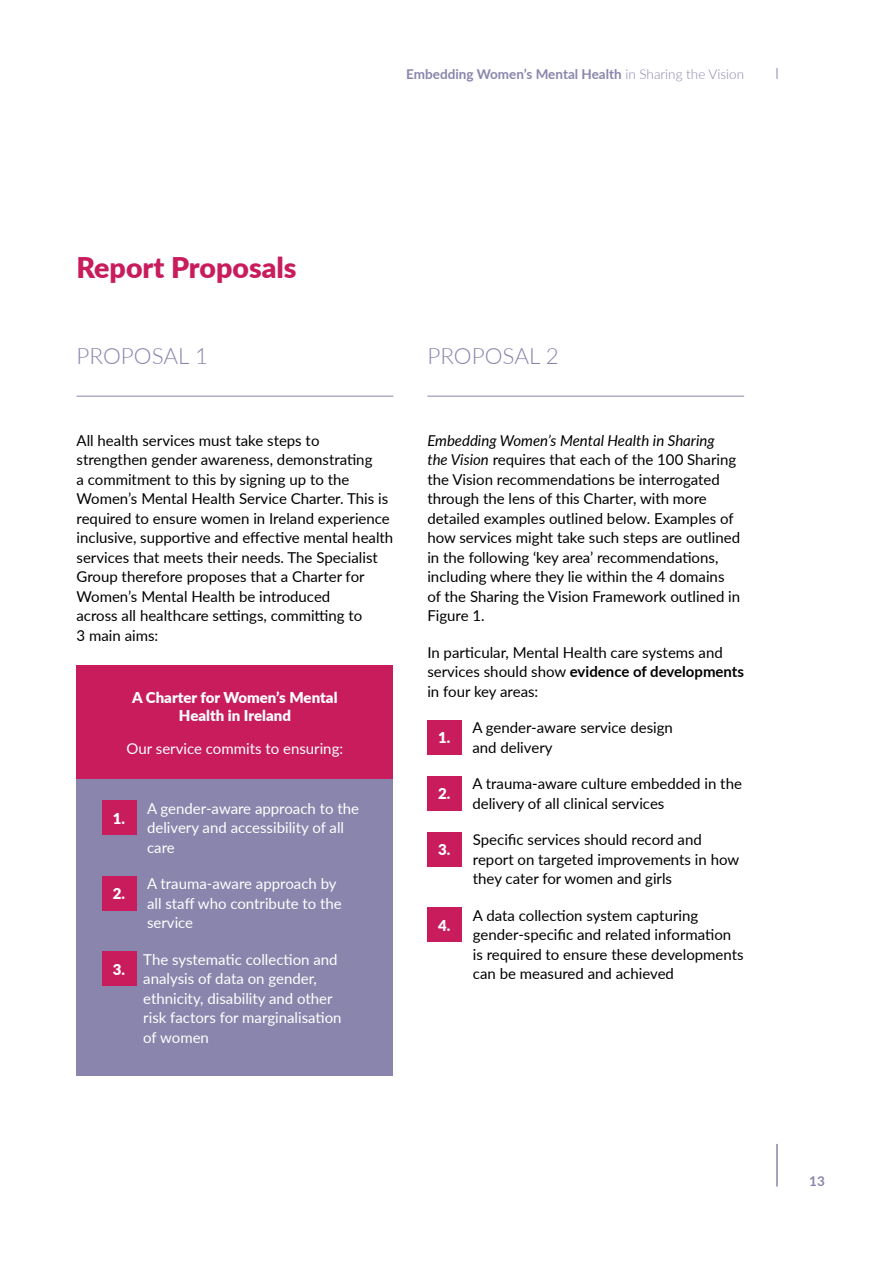
<style>
.page{position:relative;width:893px;height:1263px;background:#fff}
.page>*{position:absolute;margin:0;border:0;box-sizing:border-box;transform-origin:0 0}
.t1{font:900 28.5px "Lato";color:#c81c5c}
.t2{font:300 22.5px "Lato";color:#8985ac}
.t3{font:15px/19.5px "Lato";color:#000}
.t4{font:15px/19.5px "Lato";color:#fff}
.t5{font:900 15px/18px "Lato";color:#fff;text-align:center}
.t6{font:700 13.5px "Lato";color:#8985ac}
.s1{font-weight:300}
.s2{font-style:italic}
.s3{font-weight:700}
</style>
<div class="page">
<hr style="left:77px;top:396px;width:316px;height:1px;background:#8985ac">
<div style="left:77px;top:665px;width:316px;height:115px;background:#c81c5c"></div>
<div style="left:77px;top:780px;width:316px;height:296px;background:#8985ac"></div>
<div style="left:102px;top:801px;width:34px;height:34px;background:#c81c5c"></div>
<div style="left:102px;top:876px;width:34px;height:34px;background:#c81c5c"></div>
<div style="left:102px;top:952px;width:34px;height:34px;background:#c81c5c"></div>
<hr style="left:427px;top:396px;width:317px;height:1px;background:#8985ac">
<div style="left:427px;top:720px;width:34px;height:34px;background:#c81c5c"></div>
<div style="left:427px;top:776px;width:34px;height:34px;background:#c81c5c"></div>
<div style="left:427px;top:832px;width:34px;height:34px;background:#c81c5c"></div>
<div style="left:427px;top:908px;width:34px;height:34px;background:#c81c5c"></div>
<hr style="left:777px;top:1144px;width:1px;height:42px;background:#8985ac">
<p class="t6" style="left:406px;top:64px;width:339px">Embedding Women’s Mental Health <span class="s1">in Sharing the Vision</span></p>
<h1 class="t1" style="left:77px;top:246px;width:222px">Report Proposals</h1>
<h2 class="t2" style="left:77px;top:340px;width:133px">PROPOSAL 1</h2>
<p class="t3" style="left:77px;top:430px;width:318px">All health services must take steps to strengthen gender awareness, demonstrating<br>a commitment to this by signing up to the Women’s Mental Health Service Charter. This is required to ensure women in Ireland experience inclusive, supportive and effective mental health services that meets their needs. The Specialist Group therefore proposes that a Charter for Women’s Mental Health be introduced<br>across all healthcare settings, committing to<br>3 main aims:</p>
<p class="t5" style="left:132px;top:688px;width:207px">A Charter for Women’s Mental<br>Health in Ireland</p>
<p class="t4" style="left:127px;top:738px;width:218px">Our service commits to ensuring:</p>
<p class="t5" style="left:113px;top:808px;width:14px">1.</p>
<p class="t4" style="left:147px;top:798px;width:214px">A gender-aware approach to the delivery and accessibility of all care</p>
<p class="t5" style="left:113px;top:884px;width:14px">2.</p>
<p class="t4" style="left:147px;top:873px;width:196px">A trauma-aware approach by all staff who contribute to the service</p>
<p class="t5" style="left:113px;top:959px;width:14px">3.</p>
<p class="t4" style="left:143px;top:949px;width:200px">The systematic collection and analysis of data on gender, ethnicity, disability and other risk factors for marginalisation of women</p>
<h2 class="t2" style="left:427px;top:340px;width:133px">PROPOSAL 2</h2>
<p class="t3" style="left:427px;top:430px;width:314px"><span class="s2">Embedding Women’s Mental Health in Sharing<br>the Vision</span> requires that each of the 100 Sharing the Vision recommendations be interrogated through the lens of this Charter, with more detailed examples outlined below. Examples of how services might take such steps are outlined in the following ‘key area’ recommendations, including where they lie within the 4 domains of the Sharing the Vision Framework outlined in Figure 1.</p>
<p class="t3" style="left:427px;top:642px;width:318px">In particular, Mental Health care systems and services should show <span class="s3">evidence of developments </span>in four key areas:</p>
<p class="t5" style="left:438px;top:728px;width:14px">1.</p>
<p class="t3" style="left:472px;top:717px;width:202px">A gender-aware service design and delivery</p>
<p class="t5" style="left:438px;top:784px;width:14px">2.</p>
<p class="t3" style="left:472px;top:773px;width:271px">A trauma-aware culture embedded in the delivery of all clinical services</p>
<p class="t5" style="left:438px;top:840px;width:14px">3.</p>
<p class="t3" style="left:473px;top:829px;width:268px">Specific services should record and report on targeted improvements in how they cater for women and girls</p>
<p class="t5" style="left:438px;top:916px;width:14px">4.</p>
<p class="t3" style="left:473px;top:905px;width:272px">A data collection system capturing gender-specific and related information is required to ensure these developments can be measured and achieved</p>
<p class="t6" style="left:809px;top:1171px;width:17px">13</p>
</div>
